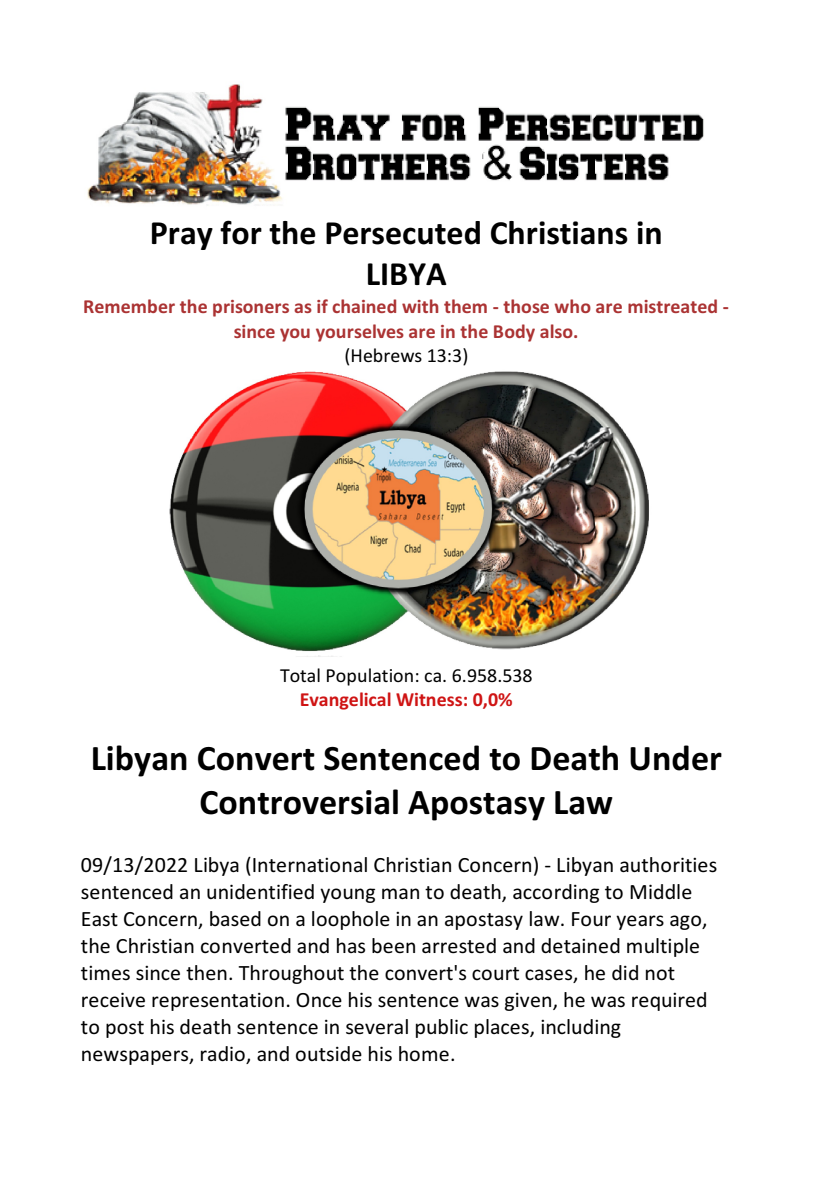
<style>
.page{position:relative;width:840px;height:1191px;background:#fff}
.page>*{position:absolute;margin:0;border:0;box-sizing:border-box;transform-origin:0 0}
.t1{font:700 36px/44px "Calibri";color:#000;text-align:center}
.t2{font:700 34px/41.6px "Calibri";color:#000;text-align:center}
.t3{font:22px/27.2px "Calibri";color:#000}
.t4{font:700 20px/24.2px "Calibri";color:#ab3333;text-align:center}
.t5{font:20px "Calibri";color:#000}
.t6{font:700 20px "Calibri";color:#cf1414}
</style>
<div class="page">
<img style="left:87px;top:84px;width:617px;height:122px">
<img style="left:169px;top:371px;width:480px;height:286px">
<h2 class="t2" style="left:150px;top:214px;width:514px">Pray for the Persecuted Christians in<br>LIBYA</h2>
<p class="t4" style="left:83px;top:296px;width:647px">Remember the prisoners as if chained with them - those who are mistreated - since you yourselves are in the Body also.</p>
<p class="t5" style="left:344px;top:347px;width:125px">(Hebrews 13:3)</p>
<p class="t5" style="left:280px;top:666px;width:254px">Total Population: ca. 6.958.538</p>
<p class="t6" style="left:300px;top:691px;width:214px">Evangelical Witness: 0,0%</p>
<h1 class="t1" style="left:91px;top:738px;width:632px">Libyan Convert Sentenced to Death Under<br>Controversial Apostasy Law</h1>
<p class="t3" style="left:81px;top:852px;width:637px">09/13/2022 Libya (International Christian Concern) - Libyan authorities sentenced an unidentified young man to death, according to Middle East Concern, based on a loophole in an apostasy law. Four years ago, the Christian converted and has been arrested and detained multiple times since then. Throughout the convert's court cases, he did not receive representation. Once his sentence was given, he was required to post his death sentence in several public places, including newspapers, radio, and outside his home.</p>
</div>
